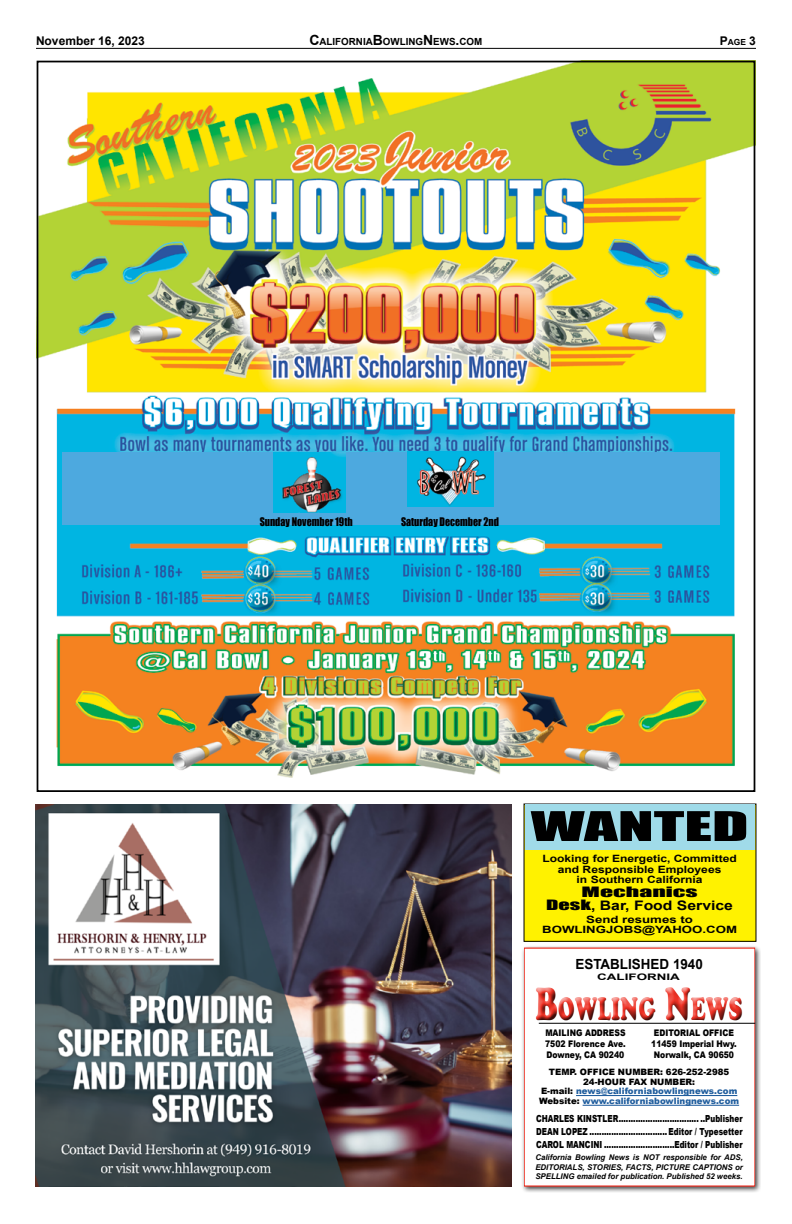
<style>
.page{position:relative;width:792px;height:1224px;background:#fff}
.page>*{position:absolute;margin:0;border:0;box-sizing:border-box;transform-origin:0 0}
.t1{font:37.7px "Impact";color:#000;scale:1.76 1}
.t2{font:32.3px "Cooper Black Std";color:#ee3124;scale:.64 1}
.t3{font:700 14px "Arial";color:#000;scale:.96 1}
.t4{font:700 13.1px "Arial";color:#000;scale:1.2 1}
.t5{font:13.1px "Impact";color:#000;scale:1.96 1}
.t6{font:700 12px "Arial";color:#000}
.t7{font:10.9px "Impact";color:#000;scale:.92 1}
.t8{font:700 10px/10.7px "Arial";color:#000;text-align:center;scale:1.2 1}
.t9{font:700 10px/10px "Arial";color:#000;text-align:center;scale:1.32 1}
.t10{font:700 9.8px "Arial";color:#000}
.t11{font:900 9.7px/13px "Arial";color:#000;text-align:justify;scale:.75 1}
.t12{font:900 9.1px/10.9px "Arial";color:#000;text-align:center;scale:.84 1}
.t13{font:700 8.9px "Arial";color:#000;scale:1.5 1}
.t14{font:900 8.8px/9.7px "Arial";color:#000;text-align:center}
.t15{font:700 8.4px "Arial";color:#000}
.t16{font:italic 700 7.9px/9.4px "Arial";color:#000;text-align:justify}
.s1{font-size:14px}
.s2{font-size:12px}
.s3{font-family:"Impact";font-weight:400}
.s4{font-size:46.2px}
.s5{color:#215e9e}
</style>
<div class="page">
<hr style="left:36px;top:48px;width:720px;height:1px;background:#000">
<div style="left:521px;top:945px;width:240px;height:248px;background:#000;opacity:.75"></div>
<div style="left:524px;top:948px;width:231px;height:238px;background:#fff"></div>
<div style="left:524px;top:948px;width:231px;height:238px;border:1px solid #ee3124"></div>
<hr style="left:539px;top:1023px;width:216px;height:1px;background:#000">
<hr style="left:576px;top:1095px;width:161px;height:1px;background:#215e9e">
<hr style="left:583px;top:1105px;width:156px;height:1px;background:#215e9e">
<div style="left:531px;top:984px;width:218px;height:43px;background:#000;opacity:.75"></div>
<div style="left:524px;top:804px;width:232px;height:137px;background:#fff200"></div>
<div style="left:525px;top:804px;width:230px;height:46px;background:#a0dbe9"></div>
<img style="left:37px;top:60px;width:719px;height:725px">
<div style="left:62px;top:452px;width:658px;height:72px;background:#4da9df"></div>
<img style="left:273px;top:452px;width:73px;height:61px">
<img style="left:408px;top:451px;width:85px;height:56px">
<img style="left:35px;top:804px;width:476px;height:382px">
<p class="t6" style="left:36px;top:33px;width:110px">November 16, 2023</p>
<p class="t10" style="left:309px;top:35px;width:175px"><span class="s1">C</span>ALIFORNIA<span class="s1">B</span>OWLING<span class="s1">N</span> EWS<span class="s1">.</span>COM</p>
<p class="t15" style="left:720px;top:36px;width:38px"><span class="s2">P</span>AGE <span class="s2">3</span></p>
<p class="t7" style="left:260px;top:514px;width:103px">Sunday November 19th</p>
<p class="t7" style="left:401px;top:514px;width:108px">Saturday December 2nd</p>
<h1 class="t1" style="left:531px;top:797px;width:125px">WANTED</h1>
<p class="t8" style="left:542px;top:853px;width:163px">Looking for Energetic, Committed and Responsible Employees<br>in Southern California</p>
<h3 class="t5" style="left:582px;top:881px;width:61px">Mechanics</h3>
<h3 class="t4" style="left:546px;top:897px;width:157px"><span class="s3">Desk</span>, Bar, Food Service</h3>
<p class="t9" style="left:542px;top:915px;width:149px">Send resumes to<br>BOWLINGJOBS@YAHOO.COM</p>
<h3 class="t3" style="left:575px;top:955px;width:134px">ESTABLISHED 1940</h3>
<h2 class="t2" style="left:535px;top:990px;width:325px"><span class="s4">B</span>OWLING <span class="s4">N</span>EWS</h2>
<p class="t13" style="left:597px;top:971px;width:57px">CALIFORNIA</p>
<p class="t12" style="left:545px;top:1027px;width:97px;text-align:justify">MAILING ADDRESS 7502 Florence Ave.<br>Downey, CA 90240</p>
<p class="t14" style="left:539px;top:1067px;width:201px">TEMP. OFFICE NUMBER: 626-252-2985<br>24-HOUR FAX NUMBER:<br>E-mail: <span class="s5">news@californiabowlingnews.com </span>Website: <span class="s5">www.californiabowlingnews.com</span></p>
<p class="t11" style="left:536px;top:1112px;width:277px">CHARLES KINSTLER................................. ..Publisher DEAN LOPEZ ................................ Editor / Typesetter CAROL MANCINI .............................Editor / Publisher</p>
<p class="t16" style="left:535px;top:1153px;width:209px">California Bowling News is NOT responsible for ADS, EDITORIALS, STORIES, FACTS, PICTURE CAPTIONS or SPELLING emailed for publication. Published 52 weeks.</p>
<p class="t12" style="left:651px;top:1027px;width:103px">EDITORIAL OFFICE<br>11459 Imperial Hwy.<br>Norwalk, CA 90650</p>
</div>
